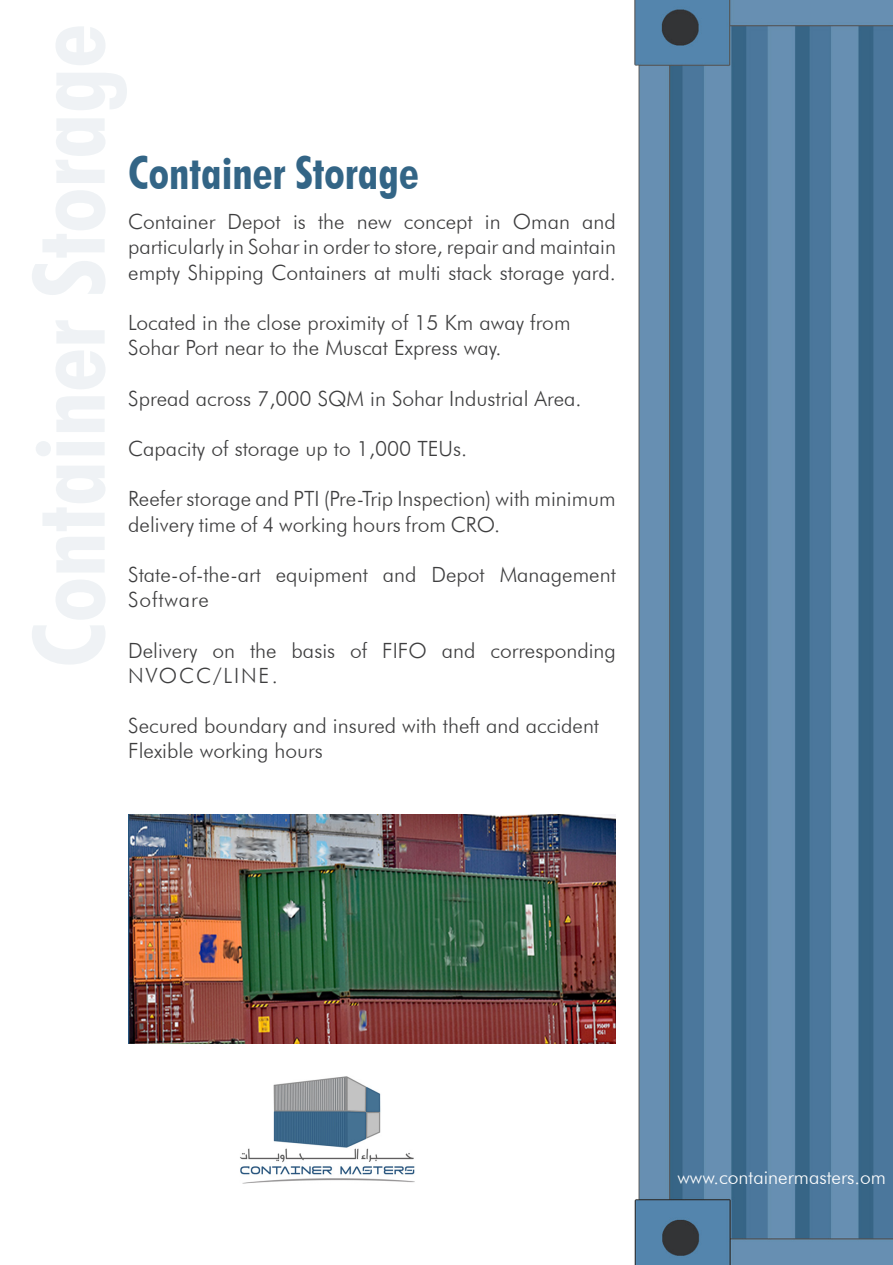
<style>
.page{position:relative;width:893px;height:1265px;background:#fff}
.page>*{position:absolute;margin:0;border:0;box-sizing:border-box;transform-origin:0 0}
.Header_Mix_page{font:700 condensed 45.5px "Futura BT";color:#336586}
.t1{font:300 21px/25.2px "Futura BT";color:#3e3e3f}
.t2{font:300 19.25px "Futura BT";color:#fff}
</style>
<div class="page">
<img style="left:634px;top:0;width:259px;height:1265px">
<img style="left:240px;top:1076px;width:175px;height:108px">
<img style="left:128px;top:815px;width:488px;height:229px">
<p class="Header_Mix_page" style="left:128px;top:145px;width:292px">Container Storage</p>
<p class="t1" style="left:128px;top:209px;width:489px;text-align:justify">Container Depot is the new concept in Oman and particularly in Sohar in order to store, repair and maintain empty Shipping Containers at multi stack storage yard.</p>
<p class="t1" style="left:128px;top:310px;width:444px">Located in the close proximity of 15 Km away from</p>
<p class="t1" style="left:128px;top:335px;width:375px">Sohar Port near to the Muscat Express way.</p>
<p class="t1" style="left:128px;top:385px;width:455px">Spread across 7,000 SQM in Sohar Industrial Area.</p>
<p class="t1" style="left:128px;top:436px;width:340px">Capacity of storage up to 1,000 TEUs.</p>
<p class="t1" style="left:128px;top:486px;width:489px">Reefer storage and PTI (Pre-Trip Inspection) with minimum delivery time of 4 working hours from CRO.</p>
<p class="t1" style="left:128px;top:562px;width:489px">State-of-the-art equipment and Depot Management<br>Software</p>
<p class="t1" style="left:128px;top:637px;width:489px">Delivery on the basis of FIFO and corresponding<br>NVOCC/LINE.</p>
<p class="t1" style="left:128px;top:713px;width:472px">Secured boundary and insured with theft and accident</p>
<p class="t1" style="left:128px;top:738px;width:196px">Flexible working hours</p>
<p class="t2" style="left:677px;top:1166px;width:210px">www.containermasters.om</p>
</div>
